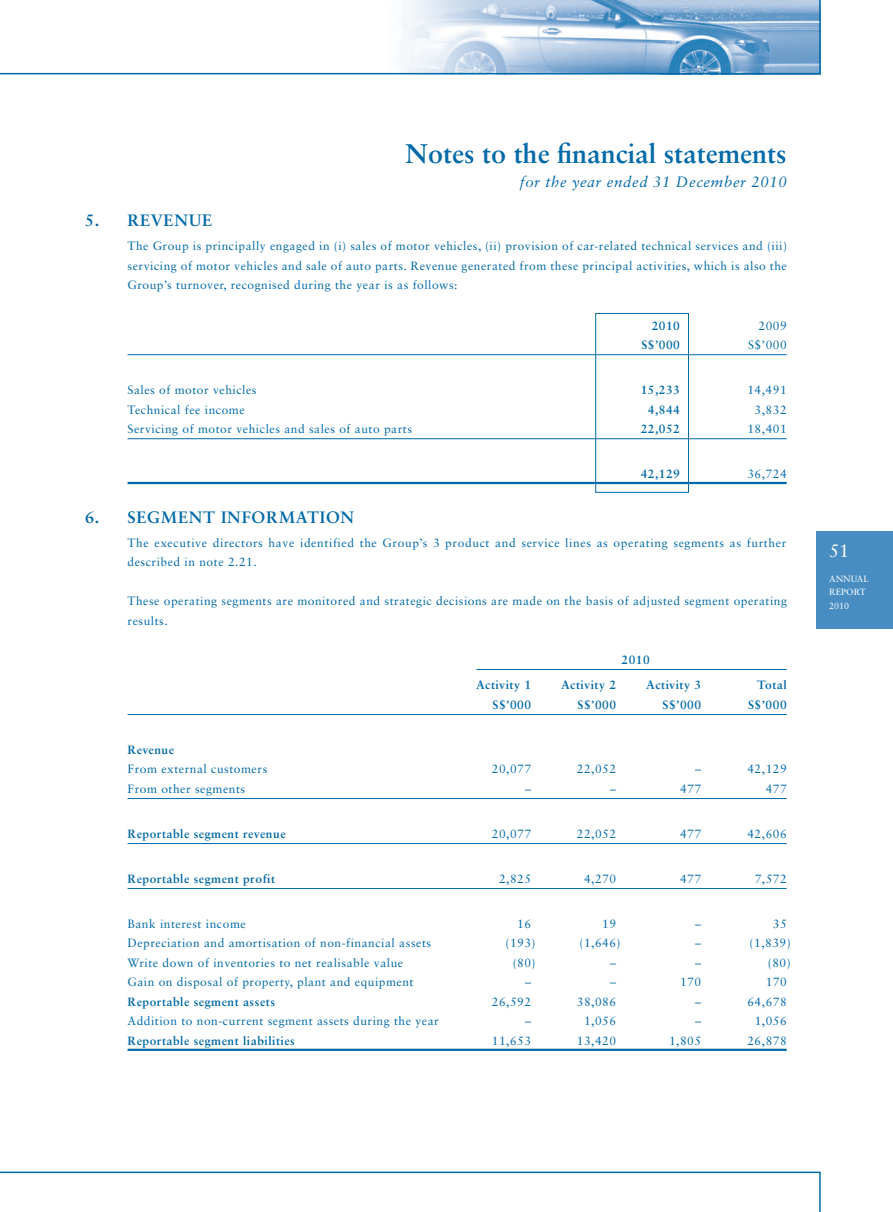
<style>
.page{position:relative;width:893px;height:1212px;background:#fff}
.page>*{position:absolute;margin:0;border:0;box-sizing:border-box;transform-origin:0 0}
.t1{font:700 27px "Sabon LT Std";color:#0069a8}
.t2{font:18px "Sabon LT Std";color:#fff}
.t3{font:700 16.5px "Sabon LT Std";letter-spacing:.04em;color:#0069a8}
.t4{font:italic 15px "Sabon LT Std";letter-spacing:.04em;color:#0069a8}
.t5{font:12px/19.5px "Sabon LT Std";letter-spacing:.04em;color:#0069a8}
.t6{font:700 12px "Sabon LT Std";letter-spacing:.04em;color:#0069a8}
.t7{font:9px/13.5px "Sabon LT Std";color:#fff}
.s1{font-weight:700}
</style>
<div class="page">
<div style="left:816px;top:531px;width:77px;height:98px;background:#488dc1"></div>
<svg style="left:0;top:1171px;width:821px;height:41px"></svg>
<svg style="left:0;top:0;width:821px;height:74px"></svg>
<div style="left:595px;top:313px;width:94px;height:180px;border:1px solid #0069a8"></div>
<hr style="left:128px;top:354px;width:659px;height:1px;background:#0069a8">
<hr style="left:128px;top:438px;width:659px;height:1px;background:#0069a8">
<hr style="left:128px;top:482px;width:659px;height:2px;background:#0069a8">
<hr style="left:476px;top:669px;width:311px;height:1px;background:#0069a8">
<hr style="left:128px;top:714px;width:659px;height:1px;background:#0069a8">
<hr style="left:128px;top:798px;width:659px;height:1px;background:#0069a8">
<hr style="left:128px;top:843px;width:659px;height:1px;background:#0069a8">
<hr style="left:128px;top:888px;width:659px;height:1px;background:#0069a8">
<hr style="left:128px;top:1049px;width:659px;height:2px;background:#0069a8">
<p class="t1" style="left:406px;top:137px;width:382px">Notes to the financial statements</p>
<p class="t4" style="left:520px;top:173px;width:269px">for the year ended 31 December 2010</p>
<p class="t3" style="left:85px;top:210px;width:129px">5. REVENUE</p>
<p class="t5" style="left:128px;top:236px;width:661px;text-align:justify">The Group is principally engaged in (i) sales of motor vehicles, (ii) provision of car-related technical services and (iii) servicing of motor vehicles and sale of auto parts. Revenue generated from these principal activities, which is also the Group’s turnover, recognised during the year is as follows:</p>
<p class="t6" style="left:652px;top:318px;width:30px">2010</p>
<p class="t5" style="left:758px;top:315px;width:30px">2009</p>
<p class="t6" style="left:641px;top:337px;width:40px">S$’000</p>
<p class="t5" style="left:748px;top:335px;width:40px">S$’000</p>
<p class="t5" style="left:128px;top:380px;width:131px">Sales of motor vehicles</p>
<p class="t6" style="left:641px;top:382px;width:41px">15,233</p>
<p class="t5" style="left:747px;top:380px;width:41px">14,491</p>
<p class="t5" style="left:128px;top:399px;width:119px">Technical fee income</p>
<p class="t6" style="left:648px;top:402px;width:34px">4,844</p>
<p class="t5" style="left:755px;top:399px;width:34px">3,832</p>
<p class="t5" style="left:128px;top:419px;width:286px">Servicing of motor vehicles and sales of auto parts</p>
<p class="t6" style="left:641px;top:421px;width:41px">22,052</p>
<p class="t5" style="left:747px;top:419px;width:41px">18,401</p>
<p class="t6" style="left:641px;top:466px;width:41px">42,129</p>
<p class="t5" style="left:747px;top:464px;width:41px">36,724</p>
<p class="t3" style="left:85px;top:507px;width:271px">6. SEGMENT INFORMATION</p>
<p class="t5" style="left:128px;top:533px;width:660px">The executive directors have identified the Group’s 3 product and service lines as operating segments as further described in note 2.21.</p>
<p class="t5" style="left:128px;top:591px;width:661px">These operating segments are monitored and strategic decisions are made on the basis of adjusted segment operating results.</p>
<p class="t6" style="left:621px;top:652px;width:30px">2010</p>
<p class="t6" style="left:476px;top:678px;width:56px">Activity 1</p>
<p class="t6" style="left:561px;top:678px;width:56px">Activity 2</p>
<p class="t6" style="left:646px;top:678px;width:56px">Activity 3</p>
<p class="t6" style="left:757px;top:678px;width:31px">Total</p>
<p class="t6" style="left:492px;top:697px;width:40px">S$’000</p>
<p class="t6" style="left:577px;top:697px;width:40px">S$’000</p>
<p class="t6" style="left:663px;top:697px;width:40px">S$’000</p>
<p class="t6" style="left:748px;top:697px;width:40px">S$’000</p>
<p class="t5" style="left:128px;top:740px;width:141px"><span class="s1">Revenue<br></span>From external customers</p>
<p class="t5" style="left:492px;top:759px;width:41px">20,077</p>
<p class="t5" style="left:577px;top:759px;width:41px">22,052</p>
<p class="t5" style="left:695px;top:759px;width:7px">–</p>
<p class="t5" style="left:747px;top:759px;width:41px">42,129</p>
<p class="t5" style="left:128px;top:779px;width:119px">From other segments</p>
<p class="t5" style="left:525px;top:779px;width:7px">–</p>
<p class="t5" style="left:610px;top:779px;width:7px">–</p>
<p class="t5" style="left:680px;top:779px;width:23px">477</p>
<p class="t5" style="left:766px;top:779px;width:23px">477</p>
<p class="t6" style="left:128px;top:826px;width:160px">Reportable segment revenue</p>
<p class="t5" style="left:492px;top:824px;width:41px">20,077</p>
<p class="t5" style="left:577px;top:824px;width:41px">22,052</p>
<p class="t5" style="left:680px;top:824px;width:23px">477</p>
<p class="t5" style="left:747px;top:824px;width:41px">42,606</p>
<p class="t6" style="left:128px;top:871px;width:149px">Reportable segment profit</p>
<p class="t5" style="left:499px;top:869px;width:34px">2,825</p>
<p class="t5" style="left:584px;top:869px;width:34px">4,270</p>
<p class="t5" style="left:680px;top:869px;width:23px">477</p>
<p class="t5" style="left:755px;top:869px;width:34px">7,572</p>
<p class="t5" style="left:128px;top:914px;width:120px">Bank interest income</p>
<p class="t5" style="left:517px;top:914px;width:15px">16</p>
<p class="t5" style="left:602px;top:914px;width:15px">19</p>
<p class="t5" style="left:695px;top:914px;width:7px">–</p>
<p class="t5" style="left:773px;top:914px;width:15px">35</p>
<p class="t5" style="left:128px;top:933px;width:305px">Depreciation and amortisation of non-financial assets</p>
<p class="t5" style="left:505px;top:933px;width:32px">(193)</p>
<p class="t5" style="left:580px;top:933px;width:43px">(1,646)</p>
<p class="t5" style="left:695px;top:933px;width:7px">–</p>
<p class="t5" style="left:750px;top:933px;width:43px">(1,839)</p>
<p class="t5" style="left:128px;top:953px;width:277px">Write down of inventories to net realisable value</p>
<p class="t5" style="left:513px;top:953px;width:24px">(80)</p>
<p class="t5" style="left:610px;top:953px;width:7px">–</p>
<p class="t5" style="left:695px;top:953px;width:7px">–</p>
<p class="t5" style="left:768px;top:953px;width:25px">(80)</p>
<p class="t5" style="left:128px;top:972px;width:288px">Gain on disposal of property, plant and equipment</p>
<p class="t5" style="left:525px;top:972px;width:7px">–</p>
<p class="t5" style="left:610px;top:972px;width:7px">–</p>
<p class="t5" style="left:680px;top:972px;width:23px">170</p>
<p class="t5" style="left:766px;top:972px;width:23px">170</p>
<p class="t6" style="left:128px;top:994px;width:149px">Reportable segment assets</p>
<p class="t5" style="left:492px;top:992px;width:41px">26,592</p>
<p class="t5" style="left:577px;top:992px;width:41px">38,086</p>
<p class="t5" style="left:695px;top:992px;width:7px">–</p>
<p class="t5" style="left:747px;top:992px;width:41px">64,678</p>
<p class="t5" style="left:128px;top:1011px;width:313px">Addition to non-current segment assets during the year</p>
<p class="t5" style="left:525px;top:1011px;width:7px">–</p>
<p class="t5" style="left:584px;top:1011px;width:34px">1,056</p>
<p class="t5" style="left:695px;top:1011px;width:7px">–</p>
<p class="t5" style="left:755px;top:1011px;width:34px">1,056</p>
<p class="t6" style="left:128px;top:1033px;width:169px">Reportable segment liabilities</p>
<p class="t5" style="left:492px;top:1031px;width:41px">11,653</p>
<p class="t5" style="left:577px;top:1031px;width:41px">13,420</p>
<p class="t5" style="left:669px;top:1031px;width:34px">1,805</p>
<p class="t5" style="left:747px;top:1031px;width:41px">26,878</p>
<p class="t2" style="left:829px;top:540px;width:22px">51</p>
<p class="t7" style="left:829px;top:572px;width:41px">Annual<br>Report<br>2010</p>
</div>
